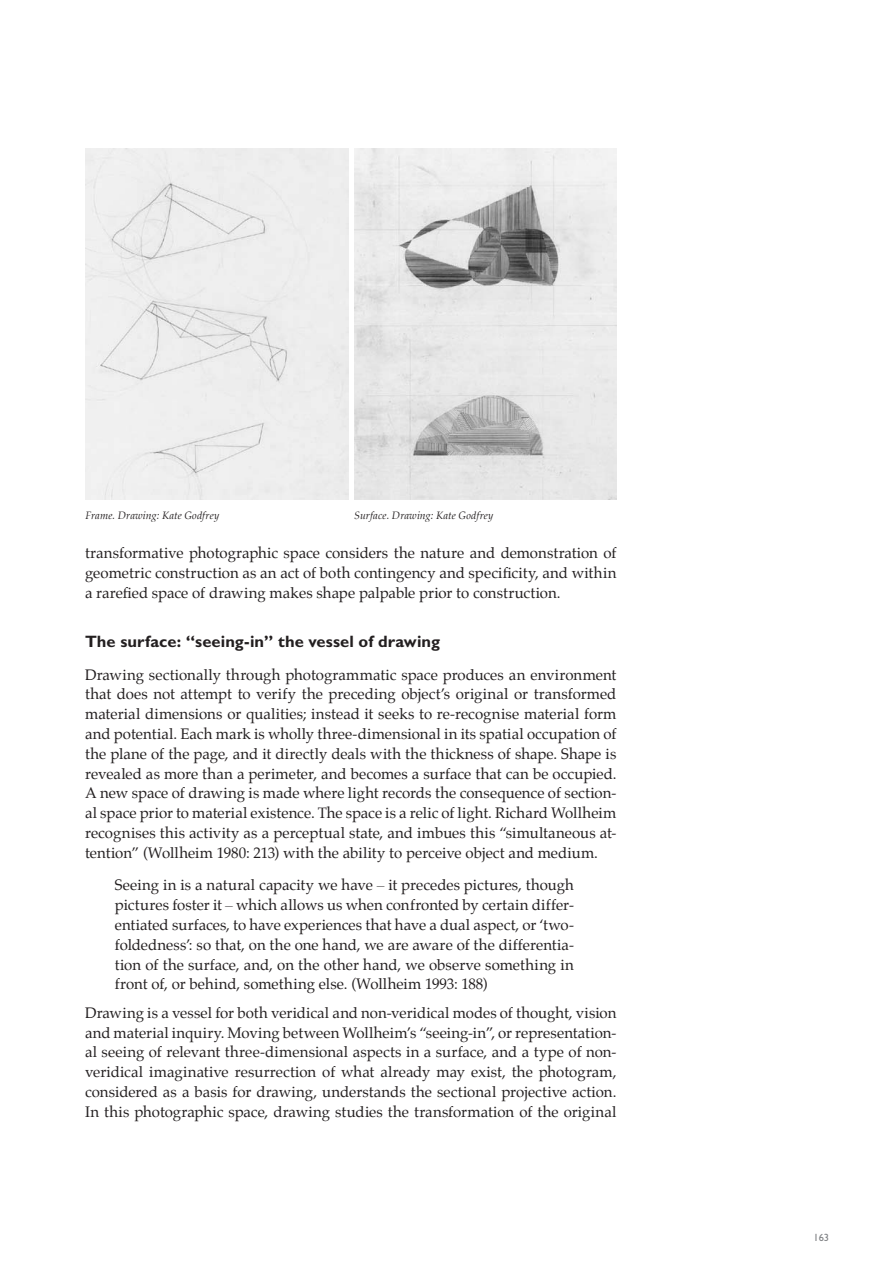
<style>
.page{position:relative;width:893px;height:1263px;background:#fff}
.page>*{position:absolute;margin:0;border:0;box-sizing:border-box;transform-origin:0 0}
.t1{font:700 16.5px "Gill Sans Std";letter-spacing:.005em;color:#231f20}
.t2{font:15px/19.8px "Palatino";color:#231f20;text-align:justify}
.t3{font:italic 10.5px "Palatino";letter-spacing:.01em;color:#231f20}
.t4{font:10.5px "Gill Sans Std";color:#808285}
.s1{font-style:italic}
</style>
<div class="page">
<img style="left:354px;top:149px;width:263px;height:350px">
<div style="left:85px;top:149px;width:263px;height:350px;background:#ededed"></div>
<p class="t3" style="left:85px;top:507px;width:136px">Frame. Drawing: Kate Godfrey</p>
<p class="t3" style="left:354px;top:507px;width:141px">Surface. Drawing: Kate Godfrey</p>
<p class="t2" style="left:85px;top:543px;width:533px">transformative photographic space considers the nature and demonstration of geometric construction as an act of both contingency and specificity, and within a rarefied space of drawing makes shape palpable prior to construction.</p>
<p class="t1" style="left:85px;top:632px;width:356px">The surface: “seeing-in” the vessel of drawing</p>
<p class="t2" style="left:85px;top:664px;width:533px">Drawing sectionally through photogrammatic space produces an environment that does not attempt to verify the preceding object’s original or transformed material dimensions or qualities; instead it seeks to re-recognise material form and potential. Each mark is wholly three-dimensional in its spatial occupation of the plane of the page, and it directly deals with the thickness of shape. Shape is revealed as more than a perimeter, and becomes a surface that can be occupied.<br>A new space of drawing is made where light records the consequence of section&shy;al space prior to material existence. The space is a relic of light. Richard Wollheim recognises this activity as a perceptual state, and imbues this “simultaneous at&shy;tention” (Wollheim 1980: 213) with the ability to perceive object and medium.</p>
<p class="t2" style="left:115px;top:875px;width:461px">Seeing in is a natural capacity we have <span class="s1">–</span> it precedes pictures, though pictures foster it <span class="s1">–</span> which allows us when confronted by certain differ&shy;entiated surfaces, to have experiences that have a dual aspect, or ‘two&shy;foldedness’: so that, on the one hand, we are aware of the differentia&shy;tion of the surface, and, on the other hand, we observe something in front of, or behind, something else. (Wollheim 1993: 188)</p>
<p class="t2" style="left:85px;top:1003px;width:533px">Drawing is a vessel for both veridical and non-veridical modes of thought, vision and material inquiry. Moving between Wollheim’s “seeing-in”, or representation&shy;al seeing of relevant three-dimensional aspects in a surface, and a type of non&shy;veridical imaginative resurrection of what already may exist, the photogram, considered as a basis for drawing, understands the sectional projective action.<br>In this photographic space, drawing studies the transformation of the original</p>
<p class="t4" style="left:813px;top:1231px;width:17px">163</p>
</div>
